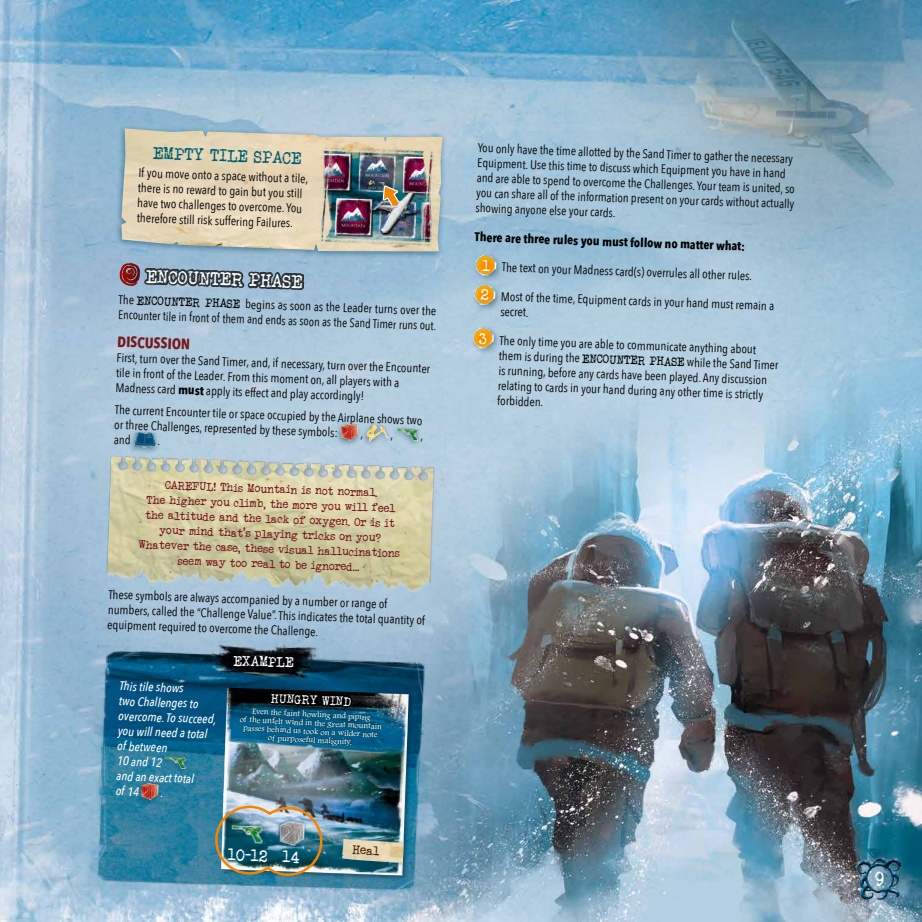
<style>
.page{position:relative;width:922px;height:922px;background:#fff}
.page>*{position:absolute;margin:0;border:0;box-sizing:border-box;transform-origin:0 0}
.t1{font:21.25px "Veteran Typewriter";color:#fff;scale:.9 1}
.t2{font:18.75px "Veteran Typewriter";color:#fff}
.t3{font:17.5px "Veteran Typewriter";color:#005f6e}
.t4{font:17.12px "Veteran Typewriter";color:#fff}
.t5{font:700 15px "Avenir Next Condensed";color:#76181e}
.t6{font:14.62px "Veteran Typewriter";color:#fff}
.t7{font:12.88px "Veteran Typewriter";color:#fff}
.t8{font:12.88px "Veteran Typewriter";color:#412405}
.t9{font:12.5px/15px "Avenir Next Condensed";color:#000}
.t10{font:italic 500 12.5px/15px "Avenir Next Condensed";color:#fff}
.t11{font:700 12.5px "Avenir Next Condensed";color:#000}
.t12{font:11.88px/15px "Veteran Typewriter";color:#76181e;text-align:center}
.t13{font:8.5px/8.5px "Footlight MT Light";color:#fff;text-align:center}
.s1{font-family:"Veteran Typewriter"}
.s2{font-weight:700}
</style>
<div class="page">
<img style="left:0;top:0;width:921px;height:921px">
<img style="left:103px;top:455px;width:340px;height:137px">
<img style="left:89px;top:644px;width:344px;height:251px">
<div style="left:334px;top:419px;width:29px;height:28px;background:#004060;opacity:.5"></div>
<img style="left:341px;top:423px;width:17px;height:18px">
<div style="left:360px;top:420px;width:32px;height:28px;background:#004060;opacity:.5"></div>
<img style="left:366px;top:424px;width:22px;height:18px">
<div style="left:390px;top:424px;width:32px;height:24px;background:#004060;opacity:.5"></div>
<img style="left:396px;top:428px;width:22px;height:13px">
<div style="left:158px;top:752px;width:32px;height:24px;background:#004060;opacity:.5"></div>
<img style="left:164px;top:756px;width:22px;height:13px">
<div style="left:134px;top:778px;width:29px;height:28px;background:#004060;opacity:.5"></div>
<img style="left:141px;top:782px;width:18px;height:18px">
<div style="left:220px;top:686px;width:194px;height:195px;background:#002943;opacity:.5"></div>
<img style="left:856px;top:856px;width:44px;height:44px">
<img style="left:206px;top:640px;width:116px;height:43px">
<img style="left:213px;top:687px;width:195px;height:190px">
<div style="left:472px;top:252px;width:32px;height:31px;background:#002943;opacity:.5"></div>
<img style="left:475px;top:254px;width:21px;height:22px">
<div style="left:471px;top:281px;width:32px;height:32px;background:#002943;opacity:.5"></div>
<img style="left:474px;top:284px;width:21px;height:21px">
<div style="left:469px;top:324px;width:32px;height:32px;background:#002943;opacity:.5"></div>
<img style="left:472px;top:327px;width:22px;height:21px">
<div style="left:114px;top:124px;width:333px;height:135px;background:#004060;opacity:.5"></div>
<img style="left:311px;top:128px;width:131px;height:123px">
<img style="left:313px;top:144px;width:132px;height:110px">
<svg style="left:382px;top:158px;width:19px;height:33px"></svg>
<svg style="left:370px;top:193px;width:47px;height:43px"></svg>
<img style="left:371px;top:191px;width:45px;height:43px">
<svg style="left:114px;top:56px;width:197px;height:444px;background:#b4c4c7"></svg>
<svg style="left:475px;top:256px;width:20px;height:48px"></svg>
<svg style="left:474px;top:329px;width:18px;height:18px"></svg>
<h3 class="t3" style="left:154px;top:143px;width:150px;rotate:2deg">EMPTY TILE SPACE</h3>
<p class="t9" style="left:139px;top:164px;width:171px;rotate:2deg">If you move onto a space without a tile, there is no reward to gain but you still have two challenges to overcome. You therefore still risk suffering Failures.</p>
<h2 class="t2" style="left:147px;top:265px;width:158px;rotate:2deg">ENCOUNTER PHASE</h2>
<p class="t9" style="left:119px;top:291px;width:319px;rotate:2deg">The <span class="s1">ENCOUNTER PHASE</span> begins as soon as the Leader turns over the<br>Encounter tile in front of them and ends as soon as the Sand Timer runs out.</p>
<p class="t5" style="left:118px;top:332px;width:74px;rotate:2deg">DISCUSSION</p>
<p class="t9" style="left:117px;top:349px;width:315px;rotate:2deg">First, turn over the Sand Timer, and, if necessary, turn over the Encounter tile in front of the Leader. From this moment on, all players with a<br>Madness card <span class="s2">must</span> apply its effect and play accordingly!</p>
<p class="t9" style="left:115px;top:401px;width:309px;rotate:2deg">The current Encounter tile or space occupied by the Airplane shows two or three Challenges, represented by these symbols:</p>
<p class="t12" style="left:141px;top:476px;width:263px;rotate:2deg">CAREFUL! This Mountain is not normal.<br>The higher you climb, the more you will feel the altitude and the lack of oxygen. Or is it your mind that’s playing tricks on you?<br>Whatever the case, these visual hallucinations seem way too real to be ignored...</p>
<p class="t9" style="left:109px;top:586px;width:318px;rotate:2deg">These symbols are always accompanied by a number or range of numbers, called the “Challenge Value”. This indicates the total quantity of equipment required to overcome the Challenge.</p>
<p class="t10" style="left:120px;top:678px;width:100px;rotate:2deg">This tile shows<br>two Challenges to overcome. To succeed, you will need a total of between<br>10 and 12<br>and an exact total<br>of 14</p>
<p class="t6" style="left:234px;top:652px;width:62px;rotate:2deg">EXAMPLE</p>
<p class="t7" style="left:272px;top:691px;width:81px;rotate:2deg">HUNGRY WIND</p>
<p class="t13" style="left:240px;top:705px;width:144px;rotate:3deg">Even the faint howling and piping<br>of the unfelt wind in the great mountain passes behind us took on a wilder note of purposeful malignity.</p>
<h3 class="t4" style="left:228px;top:844px;width:74px;rotate:2deg">10-12 14</h3>
<p class="t8" style="left:353px;top:841px;width:28px;rotate:4deg">Heal</p>
<p class="t9" style="left:478px;top:139px;width:320px;rotate:2deg">You only have the time allotted by the Sand Timer to gather the necessary Equipment. Use this time to discuss which Equipment you have in hand and are able to spend to overcome the Challenges. Your team is united, so you can share all of the information present on your cards without actually showing anyone else your cards.</p>
<p class="t11" style="left:475px;top:229px;width:272px;rotate:2deg">There are three rules you must follow no matter what:</p>
<p class="t9" style="left:502px;top:259px;width:252px;rotate:2deg">The text on your Madness card(s) overrules all other rules.</p>
<p class="t9" style="left:501px;top:288px;width:275px;rotate:2deg">Most of the time, Equipment cards in your hand must remain a secret.</p>
<p class="t9" style="left:499px;top:332px;width:281px;rotate:2deg">The only time you are able to communicate anything about them is during the <span class="s1">ENCOUNTER PHASE</span> while the Sand Timer is running, before any cards have been played. Any discussion relating to cards in your hand during any other time is strictly forbidden.</p>
<h1 class="t1" style="left:875px;top:865px;width:12px">9</h1>
</div>
